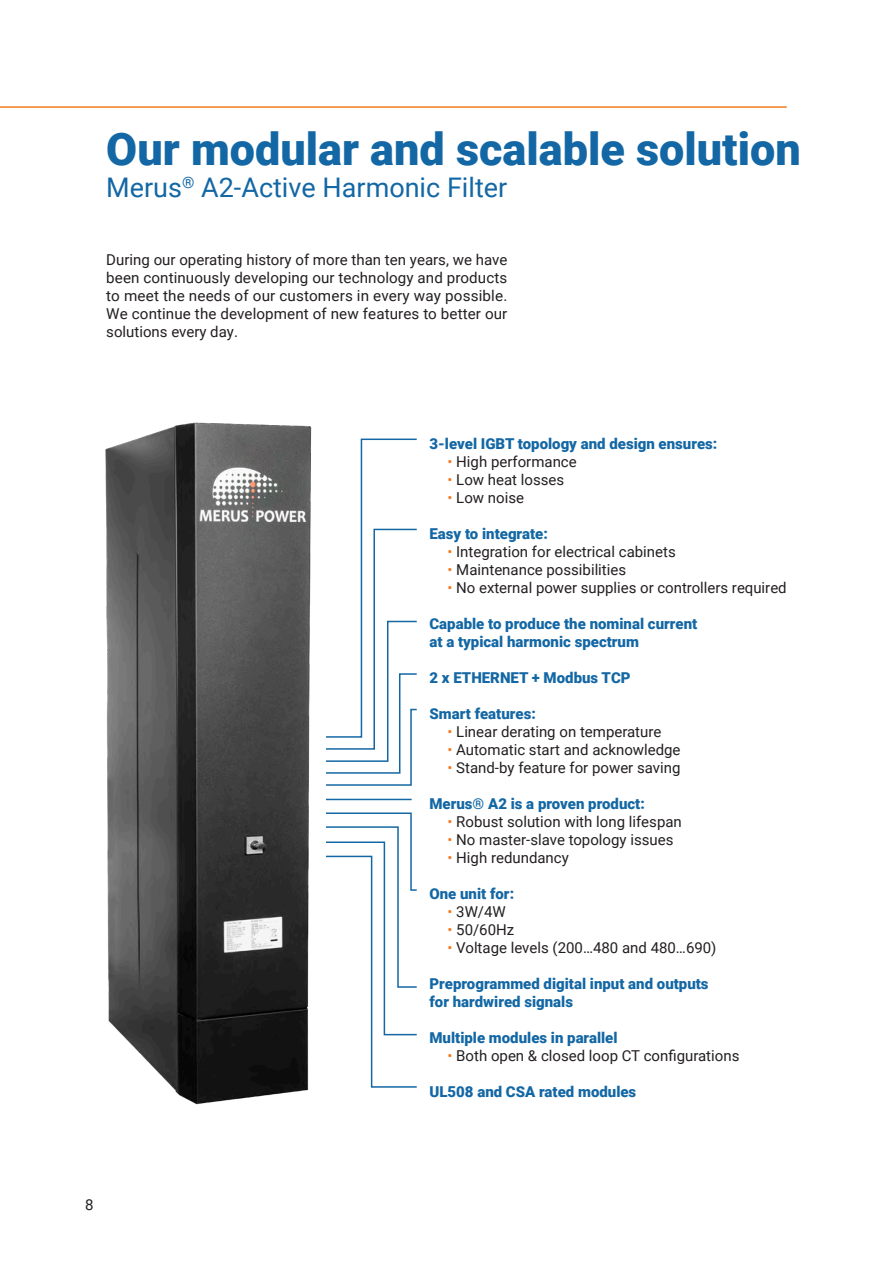
<style>
.page{position:relative;width:893px;height:1263px;background:#fff}
.page>*{position:absolute;margin:0;border:0;box-sizing:border-box;transform-origin:0 0}
.Otsikko_rivi_1{font:900 45px "Roboto";color:#1367a4}
.Otsikko_rivi_2{font:27px "Roboto";color:#1367a4}
.Sisennetty_leipis{font:15px "Roboto";color:#231f20}
.Sisennetty_väliotsik{font:900 15px "Roboto";color:#1367a4}
.Leipis{font:15px/18px "Roboto";letter-spacing:.005em;color:#231f20;text-align:justify}
.s1{color:#f47b21}
</style>
<div class="page">
<img style="left:105px;top:422px;width:262px;height:683px">
<hr style="left:0;top:106px;width:787px;height:2px;background:#f47b21">
<svg style="left:324px;top:438px;width:93px;height:348px"></svg>
<svg style="left:324px;top:812px;width:93px;height:276px"></svg>
<hr style="left:326px;top:799px;width:86px;height:1px;background:#1367a4">
<p class="Otsikko_rivi_1" style="left:106px;top:117px;width:696px">Our modular and scalable solution</p>
<p class="Otsikko_rivi_2" style="left:106px;top:169px;width:402px">Merus<sup>®</sup> A2-Active Harmonic Filter</p>
<p class="Leipis" style="left:106px;top:250px;width:403px">During our operating history of more than ten years, we have been continuously developing our technology and products to meet the needs of our customers in every way possible.<br>We continue the development of new features to better our solutions every day.</p>
<p class="Sisennetty_väliotsik" style="left:429px;top:433px;width:289px">3-level IGBT topology and design ensures:</p>
<p class="Sisennetty_leipis" style="left:447px;top:451px;width:131px"><span class="s1">•</span> High performance</p>
<p class="Sisennetty_leipis" style="left:447px;top:469px;width:118px"><span class="s1">•</span> Low heat losses</p>
<p class="Sisennetty_leipis" style="left:447px;top:487px;width:78px"><span class="s1">•</span> Low noise</p>
<p class="Sisennetty_väliotsik" style="left:429px;top:523px;width:120px">Easy to integrate:</p>
<p class="Sisennetty_leipis" style="left:447px;top:541px;width:230px"><span class="s1">•</span> Integration for electrical cabinets</p>
<p class="Sisennetty_leipis" style="left:447px;top:559px;width:180px"><span class="s1">•</span> Maintenance possibilities</p>
<p class="Sisennetty_leipis" style="left:447px;top:577px;width:341px"><span class="s1">•</span> No external power supplies or controllers required</p>
<p class="Sisennetty_väliotsik" style="left:429px;top:613px;width:269px">Capable to produce the nominal current</p>
<p class="Sisennetty_väliotsik" style="left:429px;top:631px;width:211px">at a typical harmonic spectrum</p>
<p class="Sisennetty_väliotsik" style="left:429px;top:667px;width:203px">2 x ETHERNET + Modbus TCP</p>
<p class="Sisennetty_väliotsik" style="left:429px;top:703px;width:108px">Smart features:</p>
<p class="Sisennetty_leipis" style="left:447px;top:721px;width:215px"><span class="s1">•</span> Linear derating on temperature</p>
<p class="Sisennetty_leipis" style="left:447px;top:739px;width:235px"><span class="s1">•</span> Automatic start and acknowledge</p>
<p class="Sisennetty_leipis" style="left:447px;top:757px;width:234px"><span class="s1">•</span> Stand-by feature for power saving</p>
<p class="Sisennetty_väliotsik" style="left:429px;top:793px;width:217px">Merus® A2 is a proven product:</p>
<p class="Sisennetty_leipis" style="left:447px;top:811px;width:236px"><span class="s1">•</span> Robust solution with long lifespan</p>
<p class="Sisennetty_leipis" style="left:447px;top:829px;width:227px"><span class="s1">•</span> No master-slave topology issues</p>
<p class="Sisennetty_leipis" style="left:447px;top:847px;width:123px"><span class="s1">•</span> High redundancy</p>
<p class="Sisennetty_väliotsik" style="left:429px;top:883px;width:86px">One unit for:</p>
<p class="Sisennetty_leipis" style="left:447px;top:901px;width:60px"><span class="s1">•</span> 3W/4W</p>
<p class="Sisennetty_leipis" style="left:447px;top:919px;width:68px"><span class="s1">•</span> 50/60Hz</p>
<p class="Sisennetty_leipis" style="left:447px;top:937px;width:271px"><span class="s1">•</span> Voltage levels (200…480 and 480…690)</p>
<p class="Sisennetty_väliotsik" style="left:429px;top:973px;width:281px">Preprogrammed digital input and outputs</p>
<p class="Sisennetty_väliotsik" style="left:429px;top:991px;width:145px">for hardwired signals</p>
<p class="Sisennetty_väliotsik" style="left:429px;top:1027px;width:190px">Multiple modules in parallel</p>
<p class="Sisennetty_leipis" style="left:447px;top:1045px;width:293px"><span class="s1">•</span> Both open &amp; closed loop CT configurations</p>
<p class="Sisennetty_väliotsik" style="left:429px;top:1081px;width:208px">UL508 and CSA rated modules</p>
<p class="Leipis" style="left:85px;top:1195px;width:10px">8</p>
</div>
